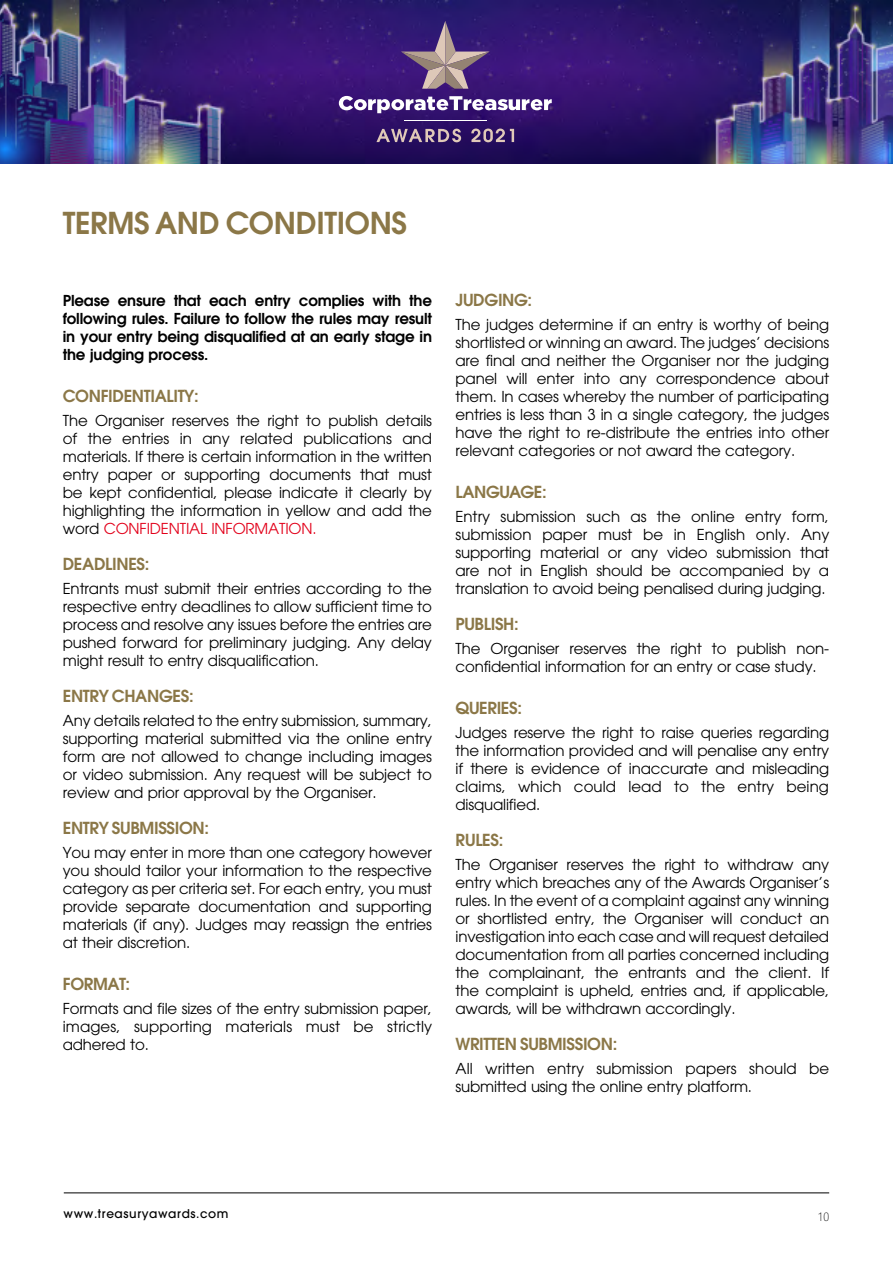
<style>
.page{position:relative;width:893px;height:1263px;background:#fff}
.page>*{position:absolute;margin:0;border:0;box-sizing:border-box;transform-origin:0 0}
.t1{font:600 30px "Avant Garde";letter-spacing:-.01em;color:#8b7747}
.t2{font:600 16.5px "Avant Garde";letter-spacing:-.02em;color:#8b7747}
.t3{font:15px/18px "Avant Garde";letter-spacing:-.01em;color:#000;text-align:justify}
.t4{font:600 15px/18px "Avant Garde";letter-spacing:-.01em;color:#000;text-align:justify}
.t5{font:500 12px "Avant Garde";letter-spacing:.05em;color:#000}
.t6{font:100 condensed 12px "Helvetica Neue";color:#000}
.s1{color:#e2001a}
</style>
<div class="page">
<img style="left:0;top:0;width:893px;height:164px">
<svg style="left:339px;top:96px;width:213px;height:17px"></svg>
<hr style="left:404px;top:120px;width:82px;height:1px;background:#fff">
<svg style="left:401px;top:21px;width:89px;height:68px;background:#634982"></svg>
<svg style="left:376px;top:129px;width:85px;height:13px"></svg>
<svg style="left:471px;top:129px;width:43px;height:13px"></svg>
<hr style="left:64px;top:1192px;width:765px;height:1px;background:#000">
<h1 class="t1" style="left:63px;top:203px;width:346px">TERMS AND CONDITIONS</h1>
<p class="t4" style="left:63px;top:291px;width:371px">Please ensure that each entry complies with the following rules. Failure to follow the rules may result in your entry being disqualified at an early stage in the judging process.</p>
<p class="t2" style="left:63px;top:385px;width:137px">CONFIDENTIALITY:</p>
<p class="t3" style="left:63px;top:412px;width:371px">The Organiser reserves the right to publish details of the entries in any related publications and materials. If there is certain information in the written entry paper or supporting documents that must be kept confidential, please indicate it clearly by highlighting the information in yellow and add the word <span class="s1">CONFIDENTIAL INFORMATION.</span></p>
<p class="t2" style="left:63px;top:553px;width:88px">DEADLINES:</p>
<p class="t3" style="left:63px;top:580px;width:371px">Entrants must submit their entries according to the respective entry deadlines to allow sufficient time to process and resolve any issues before the entries are pushed forward for preliminary judging. Any delay might result to entry disqualification.</p>
<p class="t2" style="left:63px;top:685px;width:132px">ENTRY CHANGES:</p>
<p class="t3" style="left:63px;top:712px;width:371px">Any details related to the entry submission, summary, supporting material submitted via the online entry form are not allowed to change including images or video submission. Any request will be subject to review and prior approval by the Organiser.</p>
<p class="t2" style="left:63px;top:817px;width:148px">ENTRY SUBMISSION:</p>
<p class="t3" style="left:63px;top:844px;width:371px">You may enter in more than one category however you should tailor your information to the respective category as per criteria set. For each entry, you must provide separate documentation and supporting materials (if any). Judges may reassign the entries at their discretion.</p>
<p class="t2" style="left:63px;top:973px;width:69px">FORMAT:</p>
<p class="t3" style="left:63px;top:1000px;width:371px">Formats and file sizes of the entry submission paper, images, supporting materials must be strictly adhered to.</p>
<p class="t2" style="left:455px;top:289px;width:78px">JUDGING:</p>
<p class="t3" style="left:455px;top:316px;width:375px">The judges determine if an entry is worthy of being shortlisted or winning an award. The judges’ decisions are final and neither the Organiser nor the judging panel will enter into any correspondence about them. In cases whereby the number of participating entries is less than 3 in a single category, the judges have the right to re-distribute the entries into other relevant categories or not award the category.</p>
<p class="t2" style="left:455px;top:481px;width:93px">LANGUAGE:</p>
<p class="t3" style="left:455px;top:508px;width:375px">Entry submission such as the online entry form, submission paper must be in English only. Any supporting material or any video submission that are not in English should be accompanied by a translation to avoid being penalised during judging.</p>
<p class="t2" style="left:455px;top:613px;width:65px">PUBLISH:</p>
<p class="t3" style="left:455px;top:640px;width:375px">The Organiser reserves the right to publish non&shy;confidential information for an entry or case study.</p>
<p class="t2" style="left:455px;top:697px;width:68px">QUERIES:</p>
<p class="t3" style="left:455px;top:724px;width:375px">Judges reserve the right to raise queries regarding the information provided and will penalise any entry if there is evidence of inaccurate and misleading claims, which could lead to the entry being disqualified.</p>
<p class="t2" style="left:455px;top:829px;width:49px">RULES:</p>
<p class="t3" style="left:455px;top:856px;width:375px">The Organiser reserves the right to withdraw any entry which breaches any of the Awards Organiser’s rules. In the event of a complaint against any winning or shortlisted entry, the Organiser will conduct an investigation into each case and will request detailed documentation from all parties concerned including the complainant, the entrants and the client. If the complaint is upheld, entries and, if applicable, awards, will be withdrawn accordingly.</p>
<p class="t2" style="left:455px;top:1033px;width:163px">WRITTEN SUBMISSION:</p>
<p class="t3" style="left:455px;top:1060px;width:375px">All written entry submission papers should be submitted using the online entry platform.</p>
<p class="t5" style="left:64px;top:1206px;width:166px">www.treasuryawards.com</p>
<p class="t6" style="left:818px;top:1210px;width:13px">10</p>
</div>
